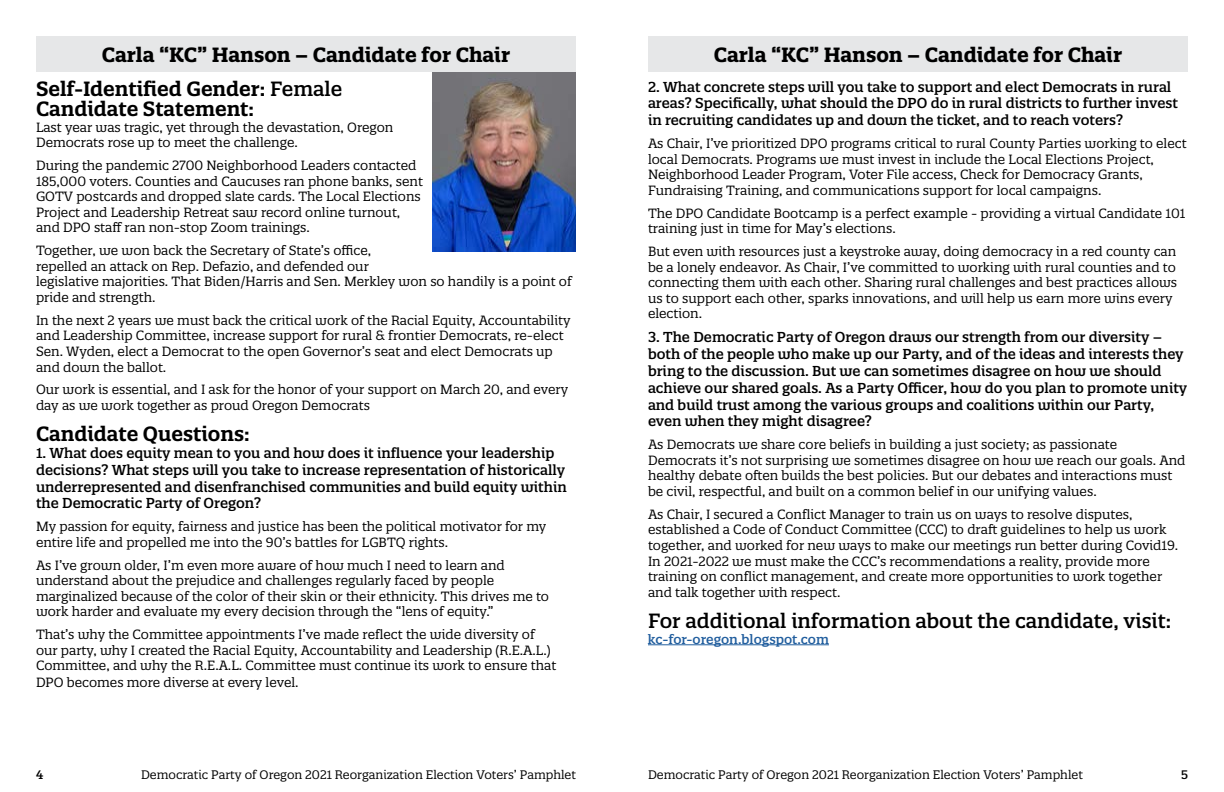
<style>
.page{position:relative;width:1224px;height:792px;background:#fff}
.page>*{position:absolute;margin:0;border:0;box-sizing:border-box;transform-origin:0 0}
.t1{font:600 20px/20px "Quatro Slab";color:#000}
.t2{font:700 20px "Quatro Slab";color:#000}
.t3{font:500 20px "Quatro Slab";color:#000}
.t4{font:500 14px/16.8px "Quatro Slab";color:#000}
.t5{font:13px/15.6px "Quatro Slab";color:#000}
.t6{font:500 13px "Quatro Slab";color:#215e9e}
.t7{font:12px "Quatro Slab";color:#000}
.t8{font:500 12px "Quatro Slab";color:#000}
.s1{font-weight:500}
</style>
<div class="page">
<img style="left:432px;top:72px;width:144px;height:180px">
<div style="left:36px;top:36px;width:540px;height:36px;background:#e6e7e8"></div>
<hr style="left:648px;top:644px;width:181px;height:1px;background:#215e9e">
<div style="left:648px;top:36px;width:540px;height:36px;background:#e6e7e8"></div>
<h1 class="t2" style="left:102px;top:42px;width:410px">Carla “KC” Hanson – Candidate for Chair</h1>
<h1 class="t1" style="left:36px;top:79px;width:308px">Self-Identified Gender: <span class="s1">Female<br></span>Candidate Statement:</h1>
<p class="t5" style="left:36px;top:119px;width:359px">Last year was tragic, yet through the devastation, Oregon<br>Democrats rose up to meet the challenge.</p>
<p class="t5" style="left:36px;top:157px;width:388px">During the pandemic 2700 Neighborhood Leaders contacted 185,000 voters. Counties and Caucuses ran phone banks, sent GOTV postcards and dropped slate cards. The Local Elections Project and Leadership Retreat saw record online turnout, and DPO staff ran non-stop Zoom trainings.</p>
<p class="t5" style="left:36px;top:243px;width:537px">Together, we won back the Secretary of State’s office,<br>repelled an attack on Rep. Defazio, and defended our<br>legislative majorities. That Biden/Harris and Sen. Merkley won so handily is a point of pride and strength.</p>
<p class="t5" style="left:36px;top:312px;width:536px">In the next 2 years we must back the critical work of the Racial Equity, Accountability and Leadership Committee, increase support for rural &amp; frontier Democrats, re-elect Sen. Wyden, elect a Democrat to the open Governor’s seat and elect Democrats up and down the ballot.</p>
<p class="t5" style="left:36px;top:382px;width:534px">Our work is essential, and I ask for the honor of your support on March 20, and every day as we work together as proud Oregon Democrats</p>
<h1 class="t1" style="left:36px;top:424px;width:215px">Candidate Questions:</h1>
<p class="t4" style="left:36px;top:445px;width:532px">1. What does equity mean to you and how does it influence your leadership decisions? What steps will you take to increase representation of historically underrepresented and disenfranchised communities and build equity within the Democratic Party of Oregon?</p>
<p class="t5" style="left:36px;top:519px;width:512px">My passion for equity, fairness and justice has been the political motivator for my entire life and propelled me into the 90’s battles for LGBTQ rights.</p>
<p class="t5" style="left:36px;top:557px;width:515px">As I’ve grown older, I’m even more aware of how much I need to learn and understand about the prejudice and challenges regularly faced by people marginalized because of the color of their skin or their ethnicity. This drives me to work harder and evaluate my every decision through the “lens of equity.”</p>
<p class="t5" style="left:36px;top:627px;width:522px">That’s why the Committee appointments I’ve made reflect the wide diversity of our party, why I created the Racial Equity, Accountability and Leadership (R.E.A.L.)<br>Committee, and why the R.E.A.L. Committee must continue its work to ensure that</p>
<p class="t5" style="left:36px;top:675px;width:264px">DPO becomes more diverse at every level.</p>
<h1 class="t2" style="left:714px;top:42px;width:410px">Carla “KC” Hanson – Candidate for Chair</h1>
<p class="t4" style="left:648px;top:78px;width:531px">2. What concrete steps will you take to support and elect Democrats in rural areas? Specifically, what should the DPO do in rural districts to further invest in recruiting candidates up and down the ticket, and to reach voters?</p>
<p class="t5" style="left:648px;top:135px;width:540px">As Chair, I’ve prioritized DPO programs critical to rural County Parties working to elect local Democrats. Programs we must invest in include the Local Elections Project, Neighborhood Leader Program, Voter File access, Check for Democracy Grants, Fundraising Training, and communications support for local campaigns.</p>
<p class="t5" style="left:648px;top:205px;width:539px">The DPO Candidate Bootcamp is a perfect example - providing a virtual Candidate 101 training just in time for May’s elections.</p>
<p class="t5" style="left:648px;top:243px;width:531px">But even with resources just a keystroke away, doing democracy in a red county can be a lonely endeavor. As Chair, I’ve committed to working with rural counties and to connecting them with each other. Sharing rural challenges and best practices allows us to support each other, sparks innovations, and will help us earn more wins every election.</p>
<p class="t4" style="left:648px;top:329px;width:541px">3. The Democratic Party of Oregon draws our strength from our diversity – both of the people who make up our Party, and of the ideas and interests they bring to the discussion. But we can sometimes disagree on how we should achieve our shared goals. As a Party Officer, how do you plan to promote unity and build trust among the various groups and coalitions within our Party, even when they might disagree?</p>
<p class="t5" style="left:648px;top:437px;width:539px">As Democrats we share core beliefs in building a just society; as passionate Democrats it’s not surprising we sometimes disagree on how we reach our goals. And healthy debate often builds the best policies. But our debates and interactions must be civil, respectful, and built on a common belief in our unifying values.</p>
<p class="t5" style="left:648px;top:506px;width:532px">As Chair, I secured a Conflict Manager to train us on ways to resolve disputes, established a Code of Conduct Committee (CCC) to draft guidelines to help us work together, and worked for new ways to make our meetings run better during Covid19.<br>In 2021-2022 we must make the CCC’s recommendations a reality, provide more training on conflict management, and create more opportunities to work together and talk together with respect.</p>
<h1 class="t3" style="left:648px;top:608px;width:525px">For additional information about the candidate, visit:</h1>
<p class="t6" style="left:648px;top:631px;width:182px">kc-for-oregon.blogspot.com</p>
<p class="t8" style="left:36px;top:767px;width:9px">4</p>
<p class="t7" style="left:141px;top:767px;width:436px">Democratic Party of Oregon 2021 Reorganization Election Voters’ Pamphlet</p>
<p class="t7" style="left:648px;top:767px;width:436px">Democratic Party of Oregon 2021 Reorganization Election Voters’ Pamphlet</p>
<p class="t8" style="left:1181px;top:767px;width:8px">5</p>
</div>
